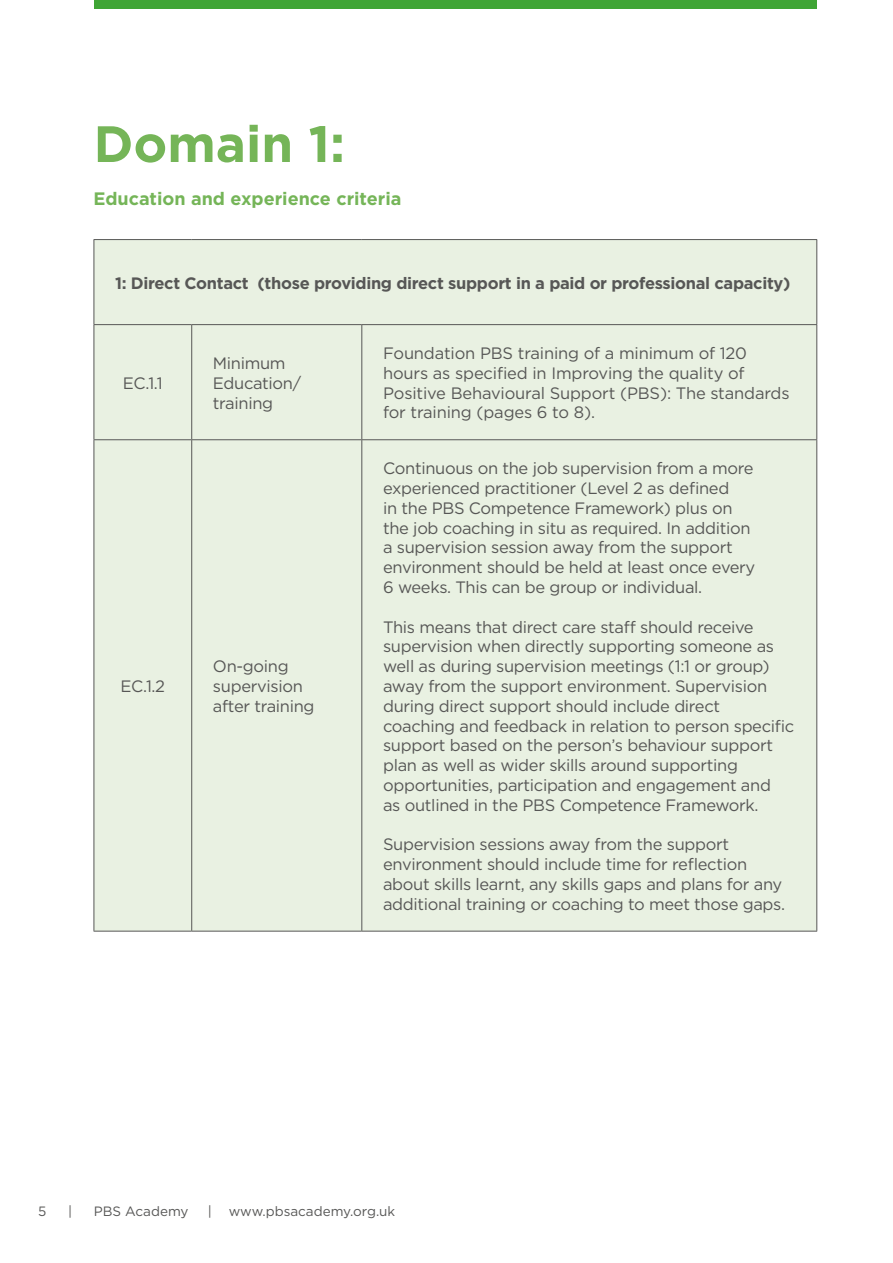
<style>
.page{position:relative;width:893px;height:1263px;background:#fff}
.page>*{position:absolute;margin:0;border:0;box-sizing:border-box;transform-origin:0 0}
.t1{font:700 51px "Gotham";color:#75b558}
.t2{font:700 18px "Gotham";color:#75b558}
.t3{font:16.5px/19.8px "Gotham";letter-spacing:-.02em;color:#575756}
.t4{font:700 16.5px "Gotham";letter-spacing:-.02em;color:#575756}
.t5{font:13.5px "Gotham";color:#575756}
</style>
<div class="page">
<div style="left:94px;top:0;width:722px;height:9px;background:#3fa535"></div>
<div style="left:95px;top:240px;width:721px;height:691px;background:#e9f1e2"></div>
<hr style="left:94px;top:239px;width:98px;height:1px;background:#575756">
<hr style="left:94px;top:240px;width:1px;height:84px;background:#575756">
<hr style="left:192px;top:239px;width:170px;height:1px;background:#575756">
<hr style="left:362px;top:239px;width:455px;height:1px;background:#575756">
<hr style="left:816px;top:240px;width:1px;height:84px;background:#575756">
<hr style="left:94px;top:324px;width:98px;height:1px;background:#575756">
<hr style="left:94px;top:325px;width:1px;height:114px;background:#575756">
<hr style="left:192px;top:324px;width:170px;height:1px;background:#575756">
<hr style="left:191px;top:325px;width:1px;height:114px;background:#575756">
<hr style="left:362px;top:324px;width:455px;height:1px;background:#575756">
<hr style="left:361px;top:325px;width:1px;height:114px;background:#575756">
<hr style="left:816px;top:325px;width:1px;height:114px;background:#575756">
<hr style="left:94px;top:439px;width:98px;height:1px;background:#575756">
<hr style="left:94px;top:440px;width:1px;height:491px;background:#575756">
<hr style="left:192px;top:439px;width:170px;height:1px;background:#575756">
<hr style="left:191px;top:440px;width:1px;height:491px;background:#575756">
<hr style="left:362px;top:439px;width:455px;height:1px;background:#575756">
<hr style="left:361px;top:440px;width:1px;height:491px;background:#575756">
<hr style="left:816px;top:440px;width:1px;height:491px;background:#575756">
<hr style="left:94px;top:931px;width:98px;height:1px;background:#575756">
<hr style="left:192px;top:931px;width:170px;height:1px;background:#575756">
<hr style="left:362px;top:931px;width:455px;height:1px;background:#575756">
<h1 class="t1" style="left:94px;top:110px;width:253px">Domain 1:</h1>
<p class="t2" style="left:94px;top:187px;width:309px">Education and experience criteria</p>
<p class="t4" style="left:115px;top:272px;width:677px">1: Direct Contact (those providing direct support in a paid or professional capacity)</p>
<p class="t3" style="left:123px;top:373px;width:41px">EC.1.1</p>
<p class="t3" style="left:120px;top:676px;width:46px">EC.1.2</p>
<p class="t3" style="left:213px;top:353px;width:90px">Minimum<br>Education/ training</p>
<p class="t3" style="left:383px;top:343px;width:408px">Foundation PBS training of a minimum of 120 hours as specified in Improving the quality of Positive Behavioural Support (PBS): The standards for training (pages 6 to 8).</p>
<p class="t3" style="left:213px;top:656px;width:103px">On-going supervision after training</p>
<p class="t3" style="left:383px;top:458px;width:374px">Continuous on the job supervision from a more experienced practitioner (Level 2 as defined<br>in the PBS Competence Framework) plus on the job coaching in situ as required. In addition a supervision session away from the support environment should be held at least once every 6 weeks. This can be group or individual.</p>
<p class="t3" style="left:383px;top:616px;width:413px">This means that direct care staff should receive supervision when directly supporting someone as well as during supervision meetings (1:1 or group) away from the support environment. Supervision during direct support should include direct coaching and feedback in relation to person specific support based on the person’s behaviour support plan as well as wider skills around supporting opportunities, participation and engagement and<br>as outlined in the PBS Competence Framework.</p>
<p class="t3" style="left:383px;top:834px;width:404px">Supervision sessions away from the support environment should include time for reflection about skills learnt, any skills gaps and plans for any additional training or coaching to meet those gaps.</p>
<p class="t5" style="left:38px;top:1203px;width:10px">5</p>
<p class="t5" style="left:68px;top:1203px;width:6px">|</p>
<p class="t5" style="left:94px;top:1203px;width:96px">PBS Academy</p>
<p class="t5" style="left:208px;top:1203px;width:6px">|</p>
<p class="t5" style="left:229px;top:1203px;width:168px">www.pbsacademy.org.uk</p>
</div>
